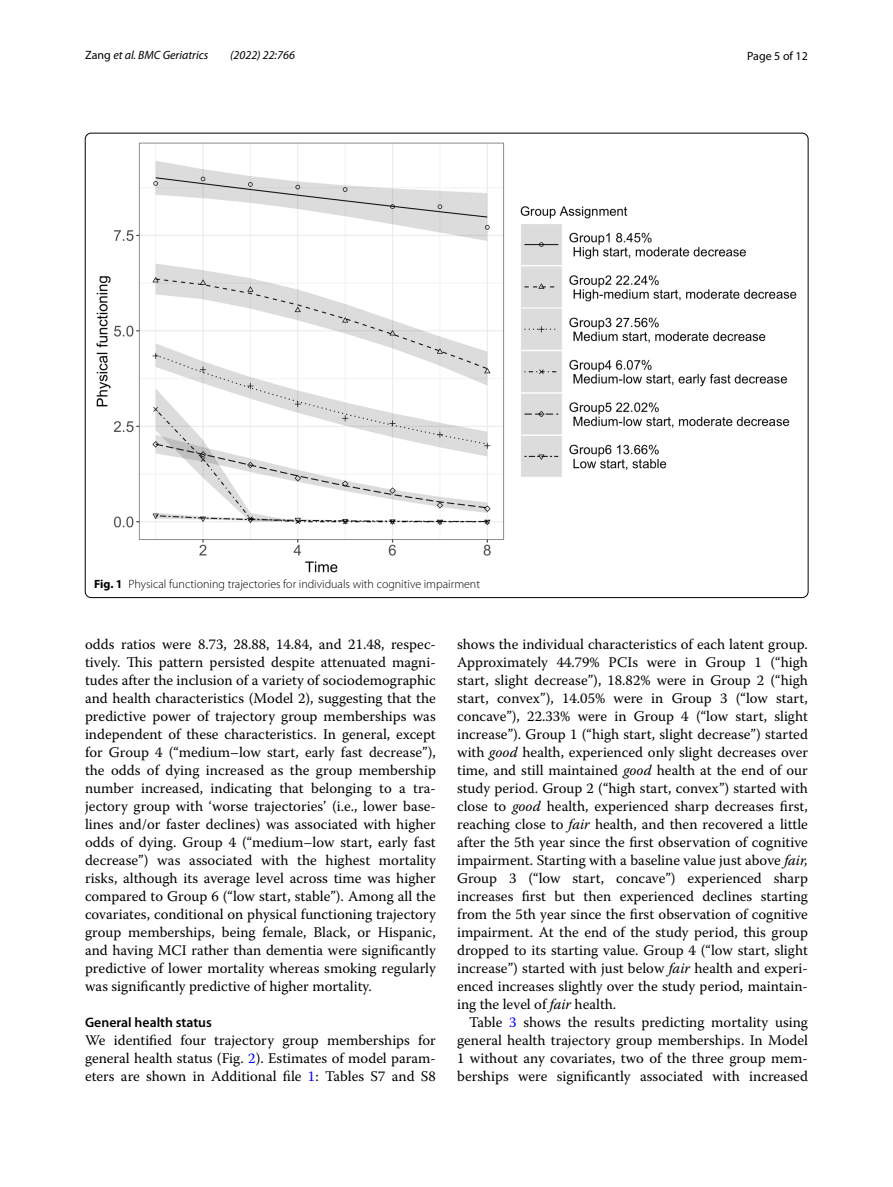
<style>
.page{position:relative;width:893px;height:1187px;background:#fff}
.page>*{position:absolute;margin:0;border:0;box-sizing:border-box;transform-origin:0 0}
.t1{font:14.7px/18px "Warnock Pro";color:#000;text-align:justify}
.t2{font:600 13.8px "Myriad Pro";color:#000}
.t3{font:300 12px "Myriad Pro";color:#000}
.t4{font:italic 12px "Myriad Pro";color:#000}
.t5{font:12px "Myriad Pro";color:#000}
.s1{font-style:normal}
.s2{font-weight:700}
.s3{color:#00f}
.s4{font-style:italic}
</style>
<div class="page">
<img style="left:96px;top:142px;width:701px;height:430px">
<p class="t4" style="left:85px;top:48px;width:125px"><span class="s1">Zang</span> et al. BMC Geriatrics</p>
<p class="t4" style="left:230px;top:48px;width:66px">(2022) 22:766</p>
<p class="t5" style="left:747px;top:48px;width:62px">Page 5 of 12</p>
<p class="t3" style="left:94px;top:577px;width:387px"><span class="s2">Fig. 1</span> Physical functioning trajectories for individuals with cognitive impairment</p>
<p class="t1" style="left:85px;top:635px;width:352px">odds ratios were 8.73, 28.88, 14.84, and 21.48, respec&shy;tively. This pattern persisted despite attenuated magni&shy;tudes after the inclusion of a variety of sociodemographic and health characteristics (Model 2), suggesting that the predictive power of trajectory group memberships was independent of these characteristics. In general, except for Group 4 (“medium–low start, early fast decrease”), the odds of dying increased as the group membership number increased, indicating that belonging to a tra&shy;jectory group with ‘worse trajectories’ (i.e., lower base&shy;lines and/or faster declines) was associated with higher odds of dying. Group 4 (“medium–low start, early fast decrease”) was associated with the highest mortality risks, although its average level across time was higher compared to Group 6 (“low start, stable”). Among all the covariates, conditional on physical functioning trajectory group memberships, being female, Black, or Hispanic, and having MCI rather than dementia were significantly predictive of lower mortality whereas smoking regularly was significantly predictive of higher mortality.</p>
<p class="t2" style="left:85px;top:1013px;width:128px">General health status</p>
<p class="t1" style="left:85px;top:1031px;width:352px">We identified four trajectory group memberships for general health status (Fig. <span class="s3">2</span>). Estimates of model param&shy;eters are shown in Additional file <span class="s3">1</span>: Tables S7 and S8</p>
<p class="t1" style="left:457px;top:635px;width:352px">shows the individual characteristics of each latent group.<br>Approximately 44.79% PCIs were in Group 1 (“high start, slight decrease”), 18.82% were in Group 2 (“high start, convex”), 14.05% were in Group 3 (“low start, concave”), 22.33% were in Group 4 (“low start, slight increase”). Group 1 (“high start, slight decrease”) started with <span class="s4">good</span> health, experienced only slight decreases over time, and still maintained <span class="s4">good</span> health at the end of our study period. Group 2 (“high start, convex”) started with close to <span class="s4">good</span> health, experienced sharp decreases first, reaching close to <span class="s4">fair</span> health, and then recovered a little after the 5th year since the first observation of cognitive impairment. Starting with a baseline value just above <span class="s4">fair, </span>Group 3 (“low start, concave”) experienced sharp increases first but then experienced declines starting from the 5th year since the first observation of cognitive impairment. At the end of the study period, this group dropped to its starting value. Group 4 (“low start, slight increase”) started with just below <span class="s4">fair</span> health and experi&shy;enced increases slightly over the study period, maintain&shy;ing the level of <span class="s4">fair</span> health.</p>
<p class="t1" style="left:457px;top:1013px;width:352px;text-indent:12px">Table <span class="s3">3</span> shows the results predicting mortality using general health trajectory group memberships. In Model 1 without any covariates, two of the three group mem&shy;berships were significantly associated with increased</p>
</div>
